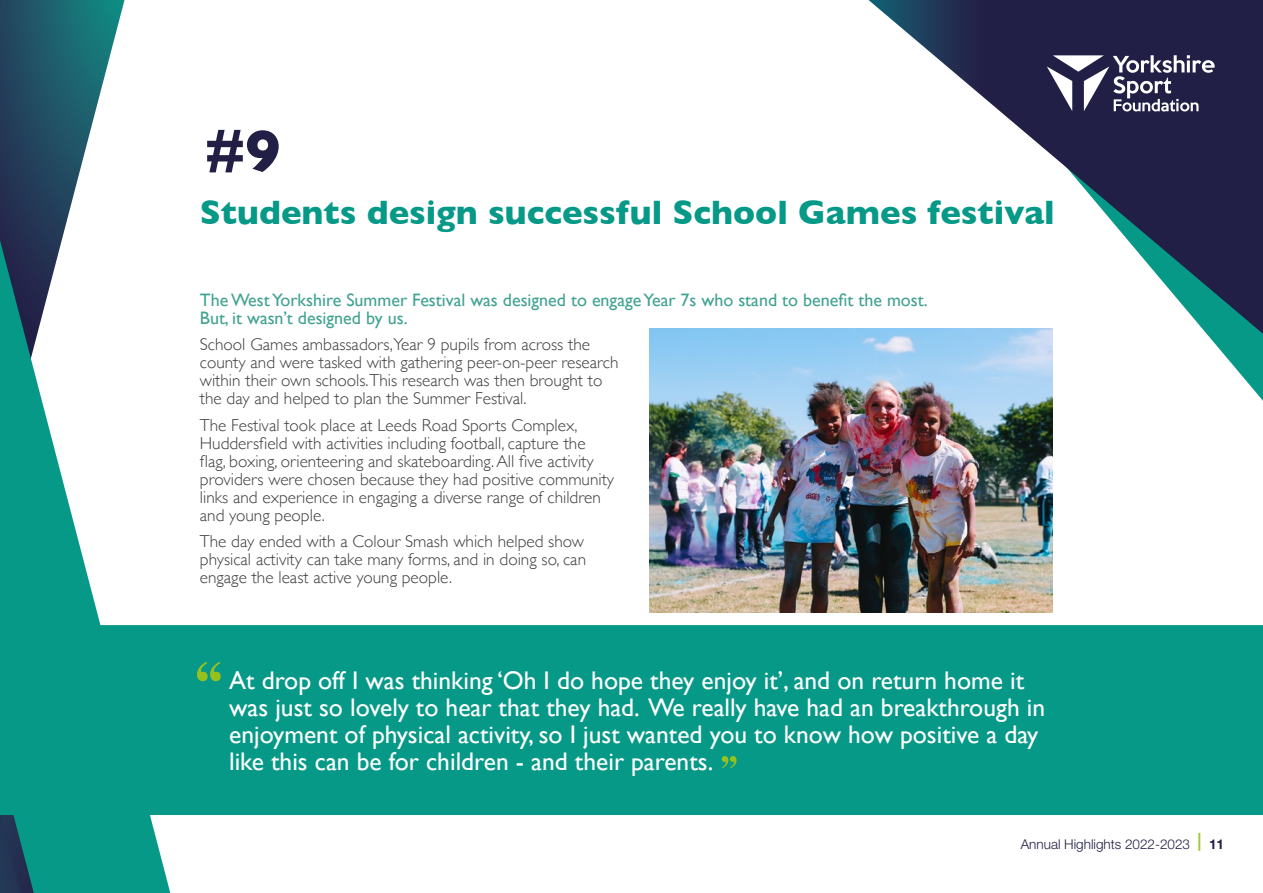
<style>
.page{position:relative;width:1263px;height:893px;background:#fff}
.page>*{position:absolute;margin:0;border:0;box-sizing:border-box;transform-origin:0 0}
.t1{font:700 60px "Gill Sans";color:#221f46}
.t2{font:700 34.5px "Gill Sans";color:#079987}
.t3{font:25.5px/27px "Gill Sans";color:#fff}
.t4{font:18px/18px "Gill Sans";color:#42a292}
.t5{font:300 17.25px/18px "Gill Sans";color:#3c3c3b}
.t6{font:300 13.5px "Helvetica Neue LT Std";color:#221f46}
.s1{font-weight:500;font-size:18px;color:#a2c73a}
.s2{font-weight:700}
</style>
<div class="page">
<svg style="left:0;top:0;width:125px;height:191px"></svg>
<svg style="left:0;top:191px;width:171px;height:702px"></svg>
<svg style="left:0;top:815px;width:37px;height:78px;background:#195765"></svg>
<svg style="left:845px;top:0;width:418px;height:386px"></svg>
<svg style="left:981px;top:22px;width:282px;height:288px;fill:#221f46"></svg>
<svg style="left:1047px;top:55px;width:168px;height:56px"></svg>
<div style="left:0;top:625px;width:1263px;height:190px;background:#079987"></div>
<img style="left:650px;top:329px;width:402px;height:283px">
<svg style="left:722px;top:756px;width:15px;height:12px"></svg>
<svg style="left:197px;top:662px;width:24px;height:19px"></svg>
<h1 class="t1" style="left:205px;top:104px;width:77px">#9</h1>
<h2 class="t2" style="left:200px;top:184px;width:856px">Students design successful School Games festival</h2>
<p class="t4" style="left:200px;top:291px;width:729px">The West Yorkshire Summer Festival was designed to engage Year 7s who stand to benefit the most.<br>But, it wasn’t designed by us.</p>
<p class="t5" style="left:200px;top:335px;width:420px">School Games ambassadors,Year 9 pupils from across the county and were tasked with gathering peer-on-peer research within their own schools.This research was then brought to the day and helped to plan the Summer Festival.</p>
<p class="t5" style="left:200px;top:415px;width:416px">The Festival took place at Leeds Road Sports Complex, Huddersfield with activities including football, capture the flag, boxing, orienteering and skateboarding. All five activity providers were chosen because they had positive community links and experience in engaging a diverse range of children and young people.</p>
<p class="t5" style="left:200px;top:532px;width:388px;text-align:justify">The day ended with a Colour Smash which helped show physical activity can take many forms, and in doing so, can engage the least active young people.</p>
<p class="t3" style="left:229px;top:666px;width:817px">At drop off I was thinking ‘Oh I do hope they enjoy it’, and on return home it was just so lovely to hear that they had. We really have had an breakthrough in enjoyment of physical activity, so I just wanted you to know how positive a day like this can be for children - and their parents.</p>
<p class="t6" style="left:1021px;top:836px;width:205px">Annual Highlights 2022-2023 <span class="s1">|</span> <span class="s2">11</span></p>
</div>
